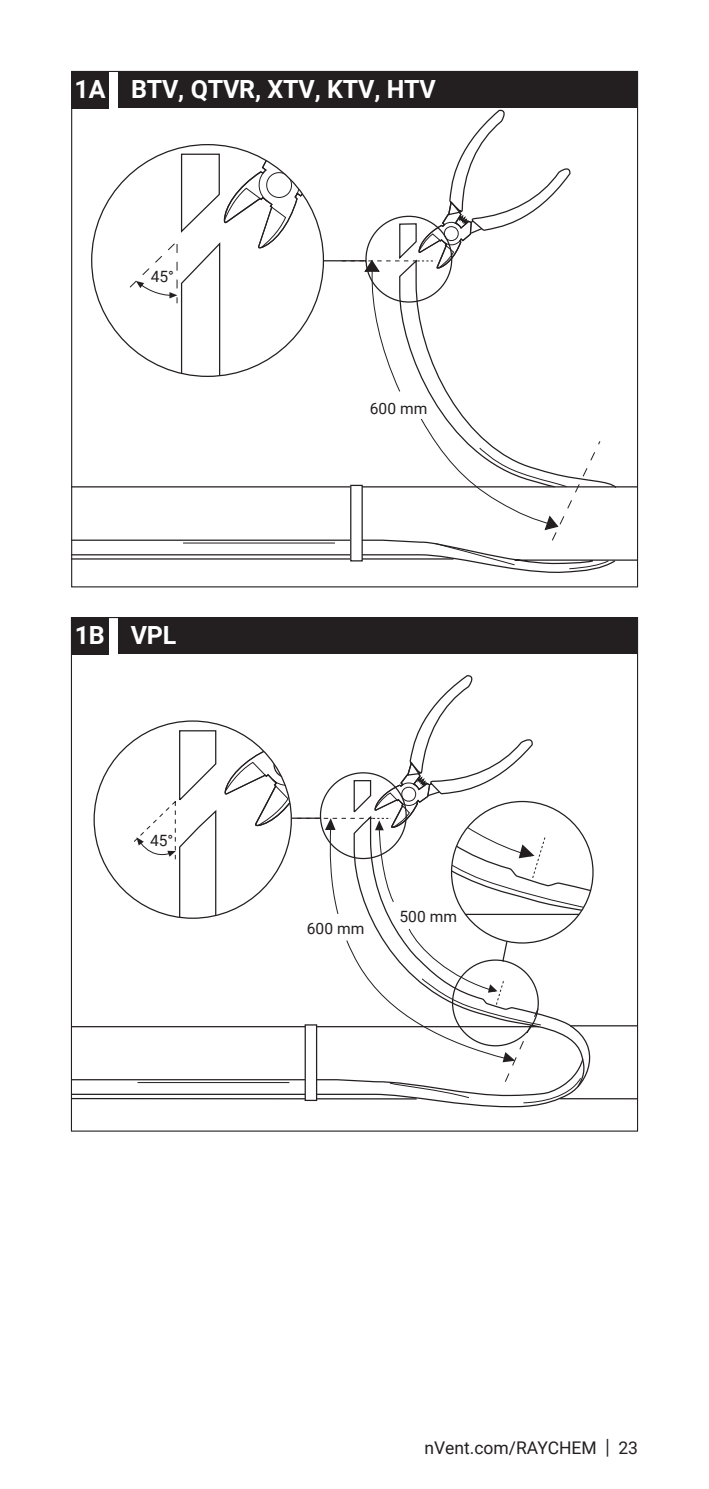
<style>
.page{position:relative;width:709px;height:1489px;background:#fff}
.page>*{position:absolute;margin:0;border:0;box-sizing:border-box;transform-origin:0 0}
.t1{font:700 25px "Roboto";letter-spacing:-.01em;color:#fff}
.t2{font:17.5px "Roboto";color:#231f20}
.t3{font:15.5px "Roboto";color:#231f20}
.s1{font-size:21px}
</style>
<div class="page">
<svg style="left:91px;top:215px;width:522px;height:358px"></svg>
<svg style="left:73px;top:485px;width:563px;height:80px"></svg>
<svg style="left:182px;top:440px;width:427px;height:129px"></svg>
<div style="left:351px;top:485px;width:11px;height:76px;background:#fff"></div>
<div style="left:350px;top:485px;width:13px;height:76px;border:1px solid #231f20"></div>
<svg style="left:126px;top:145px;width:197px;height:231px"></svg>
<svg style="left:342px;top:164px;width:229px;height:109px"></svg>
<div style="left:71px;top:71px;width:38px;height:37px;background:#231f20"></div>
<div style="left:119px;top:71px;width:519px;height:37px;background:#231f20"></div>
<div style="left:71px;top:617px;width:38px;height:37px;background:#231f20"></div>
<div style="left:118px;top:617px;width:520px;height:37px;background:#231f20"></div>
<svg style="left:73px;top:1026px;width:563px;height:74px"></svg>
<hr style="left:570px;top:1025px;width:67px;height:1px;background:#231f20">
<svg style="left:93px;top:719px;width:347px;height:327px"></svg>
<svg style="left:131px;top:721px;width:462px;height:382px"></svg>
<p class="t1" style="left:75px;top:78px;width:32px">1A</p>
<p class="t1" style="left:131px;top:78px;width:306px">BTV, QTVR, XTV, KTV, HTV</p>
<p class="t3" style="left:151px;top:266px;width:25px">45°</p>
<p class="t3" style="left:370px;top:398px;width:59px">600 mm</p>
<p class="t1" style="left:75px;top:624px;width:32px">1B</p>
<p class="t1" style="left:131px;top:624px;width:47px">VPL</p>
<p class="t3" style="left:150px;top:829px;width:25px">45°</p>
<p class="t3" style="left:307px;top:917px;width:59px">600 mm</p>
<p class="t3" style="left:399px;top:905px;width:59px">500 mm</p>
<p class="t2" style="left:424px;top:1439px;width:215px">nVent.com/RAYCHEM <span class="s1">|</span> 23</p>
</div>
